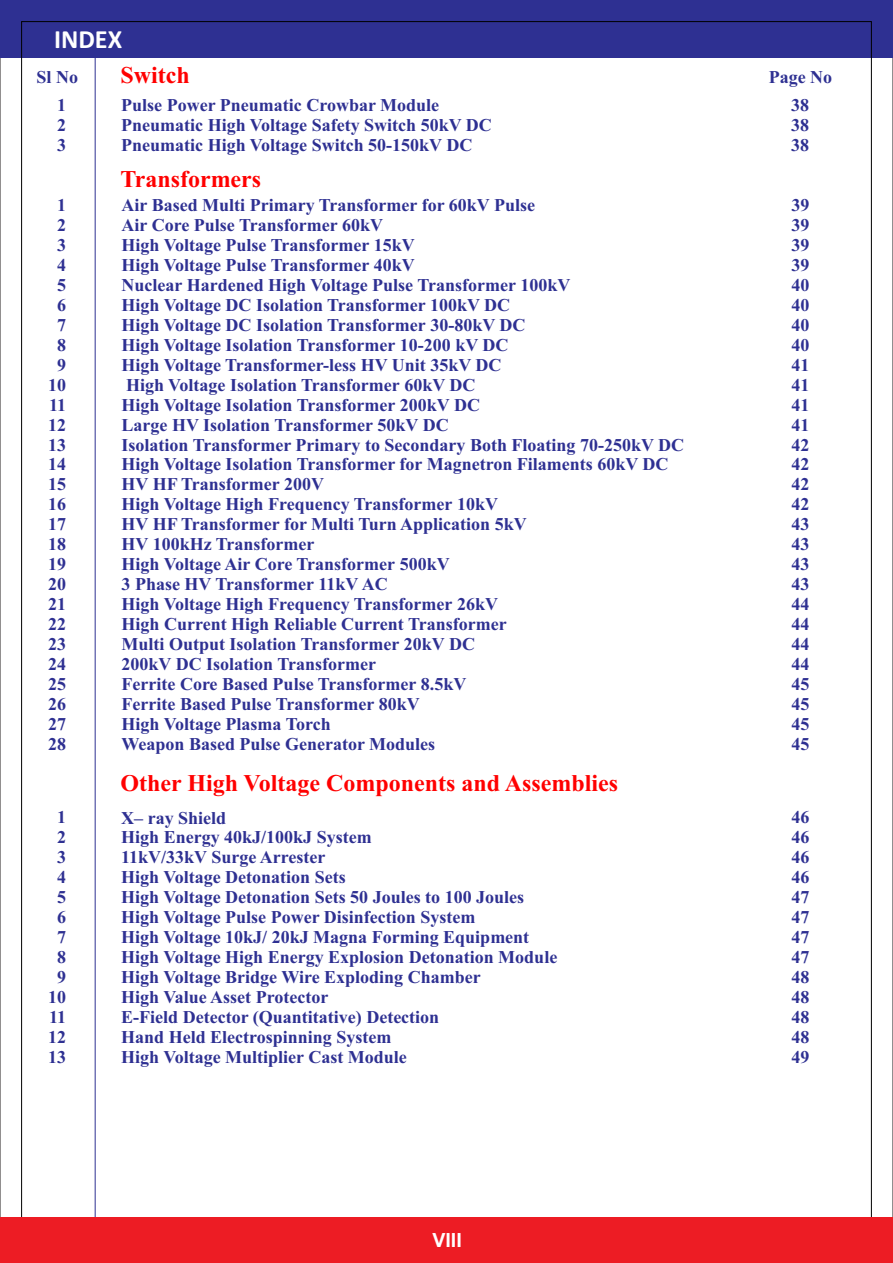
<style>
.page{position:relative;width:893px;height:1263px;background:#fff}
.page>*{position:absolute;margin:0;border:0;box-sizing:border-box;transform-origin:0 0}
.t1{font:700 26.25px "Calibri";color:#fff}
.t2{font:700 24px "Times New Roman";color:#f00}
.t3{font:700 19.5px "Arial";color:#fff}
.t4{font:700 18px/20px "Times New Roman";color:#2e3092;text-align:justify}
</style>
<div class="page">
<div style="left:0;top:0;width:893px;height:58px;background:#2e3092"></div>
<hr style="left:95px;top:58px;width:1px;height:1161px;background:#2e3092">
<div style="left:0;top:1218px;width:893px;height:45px;background:#ed1c24"></div>
<h1 class="t1" style="left:54px;top:28px;width:70px">INDEX</h1>
<p class="t4" style="left:37px;top:68px;width:43px">Sl No</p>
<p class="t4" style="left:769px;top:69px;width:65px">Page No</p>
<p class="t4" style="left:57px;top:97px;width:10px">1<br>2<br>3</p>
<p class="t4" style="left:791px;top:97px;width:19px">38<br>38<br>38</p>
<h2 class="t2" style="left:120px;top:66px;width:71px">Switch</h2>
<p class="t4" style="left:121px;top:97px;width:372px;text-align:left">Pulse Power Pneumatic Crowbar Module<br>Pneumatic High Voltage Safety Switch 50kV DC<br>Pneumatic High Voltage Switch 50-150kV DC</p>
<h2 class="t2" style="left:120px;top:171px;width:142px">Transformers</h2>
<p class="t4" style="left:122px;top:197px;width:564px;text-align:left">Air Based Multi Primary Transformer for 60kV Pulse<br>Air Core Pulse Transformer 60kV<br>High Voltage Pulse Transformer 15kV<br>High Voltage Pulse Transformer 40kV<br>Nuclear Hardened High Voltage Pulse Transformer 100kV<br>High Voltage DC Isolation Transformer 100kV DC<br>High Voltage DC Isolation Transformer 30-80kV DC<br>High Voltage Isolation Transformer 10-200 kV DC<br>High Voltage Transformer-less HV Unit 35kV DC<br>High Voltage Isolation Transformer 60kV DC<br>High Voltage Isolation Transformer 200kV DC<br>Large HV Isolation Transformer 50kV DC<br>Isolation Transformer Primary to Secondary Both Floating 70-250kV DC High Voltage Isolation Transformer for Magnetron Filaments 60kV DC HV HF Transformer 200V<br>High Voltage High Frequency Transformer 10kV<br>HV HF Transformer for Multi Turn Application 5kV<br>HV 100kHz Transformer<br>High Voltage Air Core Transformer 500kV<br>3 Phase HV Transformer 11kV AC<br>High Voltage High Frequency Transformer 26kV<br>High Current High Reliable Current Transformer<br>Multi Output Isolation Transformer 20kV DC<br>200kV DC Isolation Transformer<br>Ferrite Core Based Pulse Transformer 8.5kV<br>Ferrite Based Pulse Transformer 80kV<br>High Voltage Plasma Torch<br>Weapon Based Pulse Generator Modules</p>
<p class="t4" style="left:48px;top:197px;width:20px;text-align:center">1<br>2<br>3<br>4<br>5<br>6<br>7<br>8<br>9<br>10<br>11<br>12<br>13<br>14<br>15<br>16<br>17<br>18<br>19<br>20<br>21<br>22<br>23<br>24<br>25<br>26<br>27<br>28</p>
<p class="t4" style="left:791px;top:197px;width:19px">39<br>39<br>39<br>39<br>40<br>40<br>40<br>40<br>41<br>41<br>41<br>41<br>42<br>42<br>42<br>42<br>43<br>43<br>43<br>43<br>44<br>44<br>44<br>44<br>45<br>45<br>45<br>45</p>
<h2 class="t2" style="left:120px;top:775px;width:499px">Other High Voltage Components and Assemblies</h2>
<p class="t4" style="left:121px;top:809px;width:438px;text-align:left">X– ray Shield<br>High Energy 40kJ/100kJ System<br>11kV/33kV Surge Arrester<br>High Voltage Detonation Sets<br>High Voltage Detonation Sets 50 Joules to 100 Joules High Voltage Pulse Power Disinfection System<br>High Voltage 10kJ/ 20kJ Magna Forming Equipment High Voltage High Energy Explosion Detonation Module High Voltage Bridge Wire Exploding Chamber<br>High Value Asset Protector<br>E-Field Detector (Quantitative) Detection<br>Hand Held Electrospinning System<br>High Voltage Multiplier Cast Module</p>
<p class="t4" style="left:48px;top:809px;width:20px;text-align:center">1<br>2<br>3<br>4<br>5<br>6<br>7<br>8<br>9<br>10<br>11<br>12<br>13</p>
<p class="t4" style="left:791px;top:809px;width:19px">46<br>46<br>46<br>46<br>47<br>47<br>47<br>47<br>48<br>48<br>48<br>48<br>49</p>
<p class="t3" style="left:432px;top:1233px;width:31px">VIII</p>
</div>
